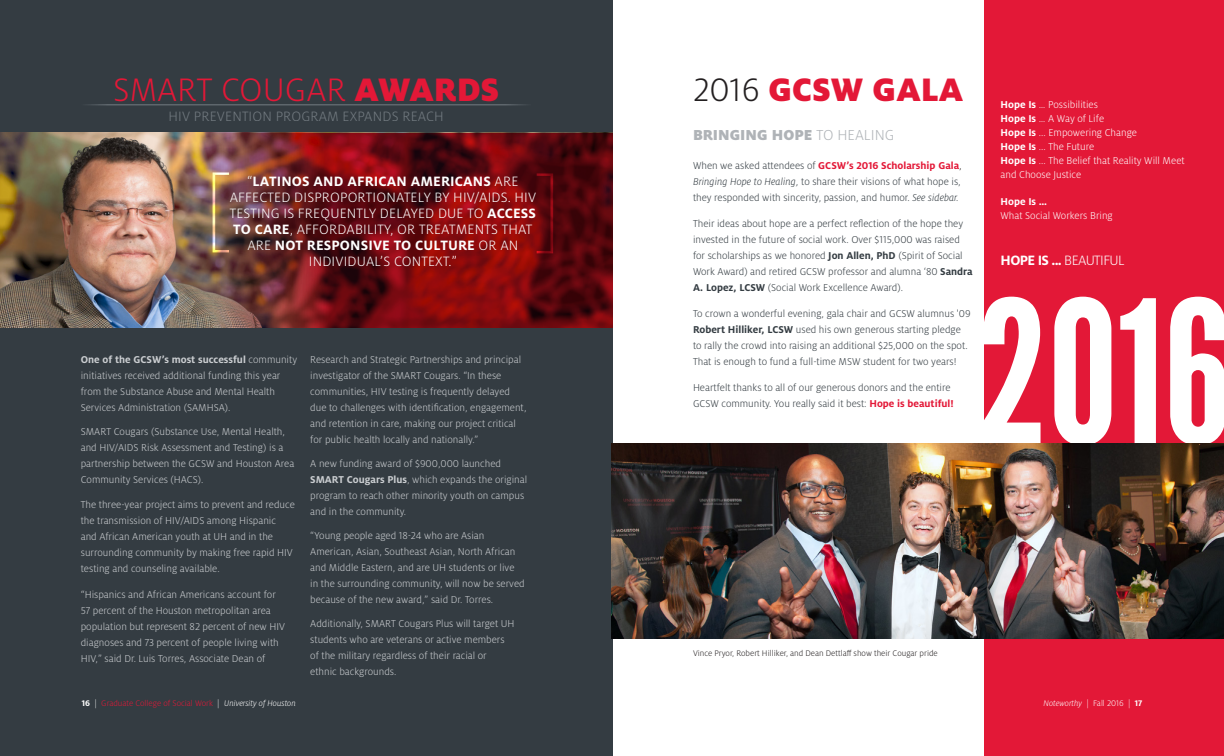
<style>
.page{position:relative;width:1224px;height:756px;background:#fff}
.page>*{position:absolute;margin:0;border:0;box-sizing:border-box;transform-origin:0 0}
.t1{font:198px "League Gothic";color:#fff}
.t2{font:100 101px "Milo OT";color:#fff}
.t3{font:300 36px "Milo OT";color:#e31837}
.t4{font:900 36px "Milo OT";color:#e31837}
.t5{font:900 16px "Milo OT";color:#afb3b7}
.t6{font:300 15px/16px "Milo OT";letter-spacing:.01em;color:#fff;text-align:center}
.t7{font:300 15px "Milo OT";letter-spacing:.01em;color:#747c82}
.t8{font:700 15px "Milo OT";letter-spacing:-.04em;color:#fff}
.t9{font:300 11px/16px "Milo OT";color:#cbced1}
.t10{font:300 11px/16px "Milo OT";color:#343c42}
.t11{font:300 11px/14px "Milo OT";color:#fff}
.t12{font:700 11px "Milo OT";color:#fff}
.t13{font:300 9px "Milo OT";color:#231f20}
.t14{font:300 9px "Milo OT";color:#e31837}
.t15{font:italic 300 9px "Milo OT";color:#fff}
.s1{font-weight:900}
.s2{font-weight:700}
.s3{font-weight:300;color:#231f20}
.s4{font-weight:300}
.s5{font-weight:700;color:#e31837}
.s6{color:#231f20}
.s7{font-style:italic}
.s8{font-weight:700;color:#fff}
.s9{color:#fff}
.s10{font-style:italic;color:#fff}
.s11{font-style:normal}
.s12{font-weight:700;font-style:normal}
</style>
<div class="page">
<div style="left:0;top:0;width:612px;height:756px;background:#343c42"></div>
<hr style="left:81px;top:105px;width:450px;height:1px;background:#747c82">
<div style="left:985px;top:0;width:239px;height:756px;background:#e31837"></div>
<img style="left:0;top:133px;width:212px;height:194px">
<img style="left:212px;top:133px;width:400px;height:194px">
<img style="left:612px;top:444px;width:612px;height:194px">
<svg style="left:537px;top:173px;width:16px;height:80px"></svg>
<h3 class="t3" style="left:113px;top:70px;width:388px">SMART COUGAR <span class="s1">AWARDS</span></h3>
<h3 class="t7" style="left:169px;top:108px;width:277px">HIV PREVENTION PROGRAM EXPANDS REACH</h3>
<h2 class="t2" style="left:203px;top:156px;width:31px">[</h2>
<h3 class="t6" style="left:230px;top:173px;width:308px">“<span class="s2">LATINOS AND AFRICAN AMERICANS</span> ARE AFFECTED DISPROPORTIONATELY BY HIV/AIDS. HIV TESTING IS FREQUENTLY DELAYED DUE TO <span class="s2">ACCESS TO CARE</span>, AFFORDABILITY, OR TREATMENTS THAT ARE <span class="s2">NOT RESPONSIVE TO CULTURE</span> OR AN INDIVIDUAL’S CONTEXT.”</h3>
<p class="t9" style="left:81px;top:352px;width:218px"><span class="s2">One of the GCSW’s most successful</span> community initiatives received additional funding this year from the Substance Abuse and Mental Health Services Administration (SAMHSA).</p>
<p class="t9" style="left:81px;top:424px;width:215px">SMART Cougars (Substance Use, Mental Health, and HIV/AIDS Risk Assessment and Testing) is a partnership between the GCSW and Houston Area Community Services (HACS).</p>
<p class="t9" style="left:81px;top:497px;width:216px">The three-year project aims to prevent and reduce the transmission of HIV/AIDS among Hispanic<br>and African American youth at UH and in the surrounding community by making free rapid HIV testing and counseling available.</p>
<p class="t9" style="left:81px;top:587px;width:206px">“Hispanics and African Americans account for 57 percent of the Houston metropolitan area population but represent 82 percent of new HIV diagnoses and 73 percent of people living with HIV,” said Dr. Luis Torres, Associate Dean of</p>
<p class="t9" style="left:310px;top:352px;width:218px">Research and Strategic Partnerships and principal investigator of the SMART Cougars. “In these communities, HIV testing is frequently delayed due to challenges with identification, engagement, and retention in care, making our project critical for public health locally and nationally.”</p>
<p class="t9" style="left:310px;top:456px;width:218px">A new funding award of $900,000 launched <span class="s2">SMART Cougars Plus</span>, which expands the original program to reach other minority youth on campus and in the community.</p>
<p class="t9" style="left:310px;top:528px;width:216px">“Young people aged 18-24 who are Asian American, Asian, Southeast Asian, North African and Middle Eastern, and are UH students or live in the surrounding community, will now be served because of the new award,” said Dr. Torres.</p>
<p class="t9" style="left:310px;top:616px;width:206px">Additionally, SMART Cougars Plus will target UH students who are veterans or active members of the military regardless of their racial or ethnic backgrounds.</p>
<h3 class="t4" style="left:693px;top:68px;width:272px"><span class="s3">2016</span> GCSW GALA</h3>
<h3 class="t5" style="left:693px;top:126px;width:203px">BRINGING HOPE <span class="s4">TO HEALING</span></h3>
<p class="t10" style="left:693px;top:158px;width:270px;text-align:justify">When we asked attendees of <span class="s5">GCSW’s 2016 Scholarship Gala</span><span class="s6">, </span><span class="s7">Bringing Hope to Healing,</span> to share their visions of what hope is, they responded with sincerity, passion, and humor. <span class="s7">See sidebar.</span></p>
<p class="t10" style="left:693px;top:216px;width:281px">Their ideas about hope are a perfect reflection of the hope they invested in the future of social work. Over $115,000 was raised for scholarships as we honored <span class="s2">Jon Allen, PhD</span> (Spirit of Social Work Award) and retired GCSW professor and alumna ‘80 <span class="s2">Sandra A. Lopez, LCSW</span> (Social Work Excellence Award).</p>
<p class="t10" style="left:693px;top:306px;width:279px">To crown a wonderful evening, gala chair and GCSW alumnus '09<br><span class="s2">Robert Hilliker, LCSW</span> used his own generous starting pledge to rally the crowd into raising an additional $25,000 on the spot.<br>That is enough to fund a full-time MSW student for two years!</p>
<p class="t10" style="left:693px;top:380px;width:262px">Heartfelt thanks to all of our generous donors and the entire<br>GCSW community. You really said it best: <span class="s5">Hope is beautiful!</span></p>
<p class="t11" style="left:1001px;top:97px;width:186px"><span class="s2">Hope Is</span> … Possibilities<br><span class="s2">Hope Is</span> … A Way of Life<br><span class="s2">Hope Is</span> ... Empowering Change<br><span class="s2">Hope Is</span> ... The Future<br><span class="s2">Hope Is</span> ... The Belief that Reality Will Meet and Choose Justice</p>
<p class="t12" style="left:1001px;top:195px;width:48px">Hope Is …</p>
<p class="t11" style="left:1001px;top:208px;width:114px">What Social Workers Bring</p>
<h3 class="t8" style="left:1001px;top:252px;width:126px">HOPE IS ... <span class="s4">BEAUTIFUL</span></h3>
<h1 class="t1" style="left:977px;top:255px;width:256px">2016</h1>
<p class="t13" style="left:693px;top:648px;width:246px">Vince Pryor, Robert Hilliker, and Dean Dettlaff show their Cougar pride</p>
<p class="t14" style="left:82px;top:698px;width:215px"><span class="s8">16</span> <span class="s9">|</span> Graduate College of Social Work <span class="s9">|</span> <span class="s10">University of Houston</span></p>
<p class="t15" style="left:1044px;top:698px;width:100px">Noteworthy <span class="s11">| Fall 2016 |</span> <span class="s12">17</span></p>
</div>
